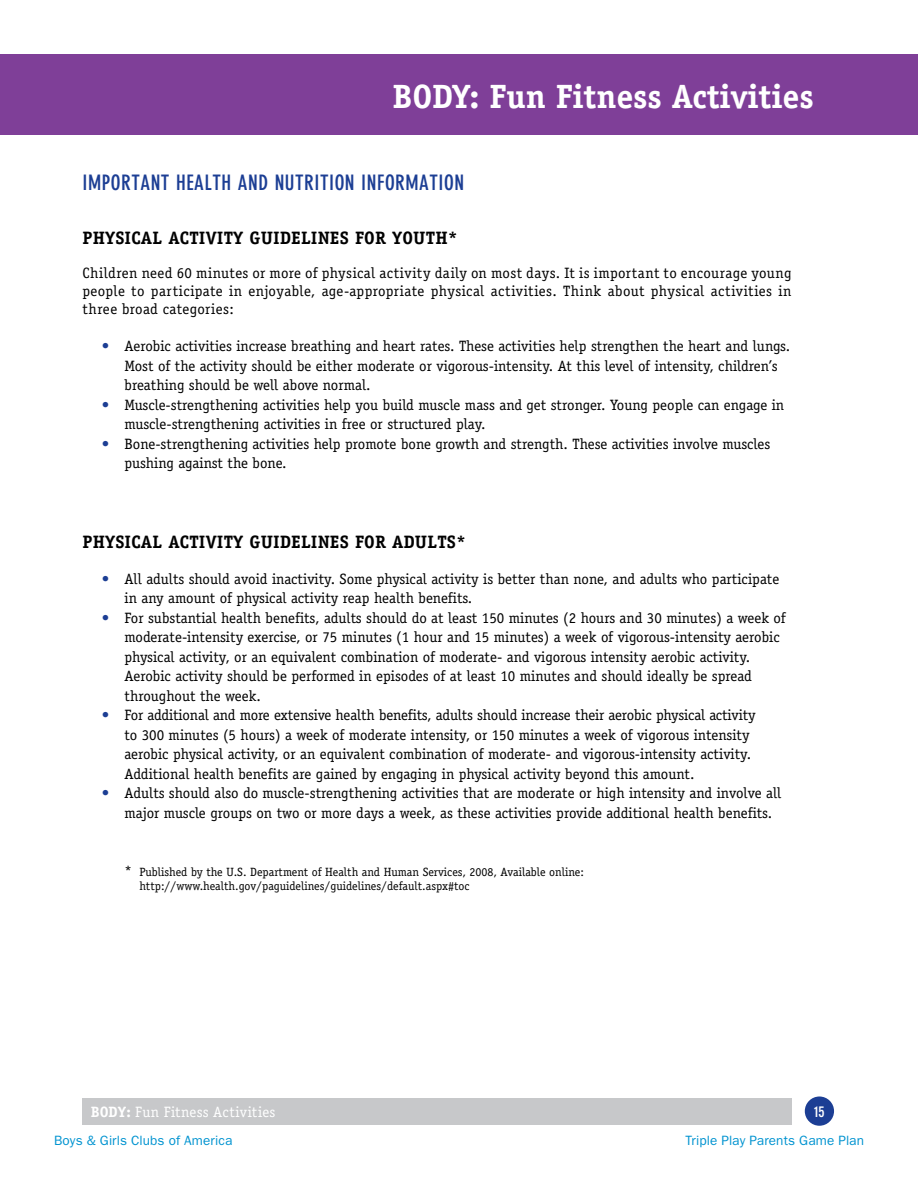
<style>
.page{position:relative;width:918px;height:1188px;background:#fff}
.page>*{position:absolute;margin:0;border:0;box-sizing:border-box;transform-origin:0 0}
.t1{font:700 33.75px "Officina Serif";color:#fff}
.t2{font:700 condensed 21px "DIN Neuzeit Grotesk";letter-spacing:.025em;color:#1c3e94}
.t3{font:700 18px "Officina Serif";letter-spacing:.01em;color:#000}
.t4{font:15px/19.5px "Officina Serif";color:#000}
.t5{font:15px "Officina Serif";letter-spacing:.015em;color:#fff}
.t6{font:700 condensed 15px "DIN Neuzeit Grotesk";color:#fff}
.t7{font:13.5px "Franklin Gothic";letter-spacing:.01em;color:#0093d0}
.t8{font:12px/13.5px "Officina Serif";color:#000}
.s1{color:#1c3e94}
.s2{font-size:15px}
.s3{font-weight:700}
</style>
<div class="page">
<div style="left:805px;top:1096px;width:29px;height:30px;background:#1c3e94;border-radius:50%"></div>
<div style="left:82px;top:1099px;width:710px;height:26px;background:#c7c8ca"></div>
<div style="left:0;top:54px;width:918px;height:81px;background:#7f3f98"></div>
<h1 class="t1" style="left:393px;top:75px;width:423px">BODY: Fun Fitness Activities</h1>
<h2 class="t2" style="left:82px;top:171px;width:383px">IMPORTANT HEALTH AND NUTRITION INFORMATION</h2>
<p class="t3" style="left:82px;top:226px;width:377px">PHYSICAL ACTIVITY GUIDELINES FOR YOUTH*</p>
<p class="t4" style="left:82px;top:264px;width:711px;line-height:18px;text-align:justify">Children need 60 minutes or more of physical activity daily on most days. It is important to encourage young people to participate in enjoyable, age-appropriate physical activities. Think about physical activities in three broad categories:</p>
<p class="t4" style="left:124px;top:336px;width:667px;text-indent:-23px"><span class="s1">•</span> Aerobic activities increase breathing and heart rates. These activities help strengthen the heart and lungs.<br>Most of the activity should be either moderate or vigorous-intensity. At this level of intensity, children’s breathing should be well above normal.</p>
<p class="t4" style="left:124px;top:395px;width:661px;text-indent:-23px"><span class="s1">•</span> Muscle-strengthening activities help you build muscle mass and get stronger. Young people can engage in muscle-strengthening activities in free or structured play.</p>
<p class="t4" style="left:124px;top:434px;width:647px;text-indent:-23px"><span class="s1">•</span> Bone-strengthening activities help promote bone growth and strength. These activities involve muscles pushing against the bone.</p>
<p class="t3" style="left:82px;top:531px;width:385px">PHYSICAL ACTIVITY GUIDELINES FOR ADULTS*</p>
<p class="t4" style="left:124px;top:569px;width:656px;text-indent:-23px"><span class="s1">•</span> All adults should avoid inactivity. Some physical activity is better than none, and adults who participate in any amount of physical activity reap health benefits.</p>
<p class="t4" style="left:124px;top:608px;width:663px;text-indent:-23px"><span class="s1">•</span> For substantial health benefits, adults should do at least 150 minutes (2 hours and 30 minutes) a week of moderate-intensity exercise, or 75 minutes (1 hour and 15 minutes) a week of vigorous-intensity aerobic physical activity, or an equivalent combination of moderate- and vigorous intensity aerobic activity.<br>Aerobic activity should be performed in episodes of at least 10 minutes and should ideally be spread throughout the week.</p>
<p class="t4" style="left:124px;top:705px;width:633px;text-indent:-23px"><span class="s1">•</span> For additional and more extensive health benefits, adults should increase their aerobic physical activity to 300 minutes (5 hours) a week of moderate intensity, or 150 minutes a week of vigorous intensity aerobic physical activity, or an equivalent combination of moderate- and vigorous-intensity activity.<br>Additional health benefits are gained by engaging in physical activity beyond this amount.</p>
<p class="t4" style="left:124px;top:783px;width:658px;text-indent:-23px"><span class="s1">•</span> Adults should also do muscle-strengthening activities that are moderate or high intensity and involve all major muscle groups on two or more days a week, as these activities provide additional health benefits.</p>
<p class="t8" style="left:140px;top:865px;width:446px;text-indent:-15px"><span class="s2">*</span> Published by the U.S. Department of Health and Human Services, 2008, Available online: http://www.health.gov/paguidelines/guidelines/default.aspx#toc</p>
<p class="t5" style="left:91px;top:1103px;width:186px"><span class="s3">BODY:</span> Fun Fitness Activities</p>
<p class="t6" style="left:814px;top:1103px;width:12px">15</p>
<p class="t7" style="left:54px;top:1133px;width:180px">Boys &amp; Girls Clubs of America</p>
<p class="t7" style="left:686px;top:1133px;width:180px">Triple Play Parents Game Plan</p>
</div>
